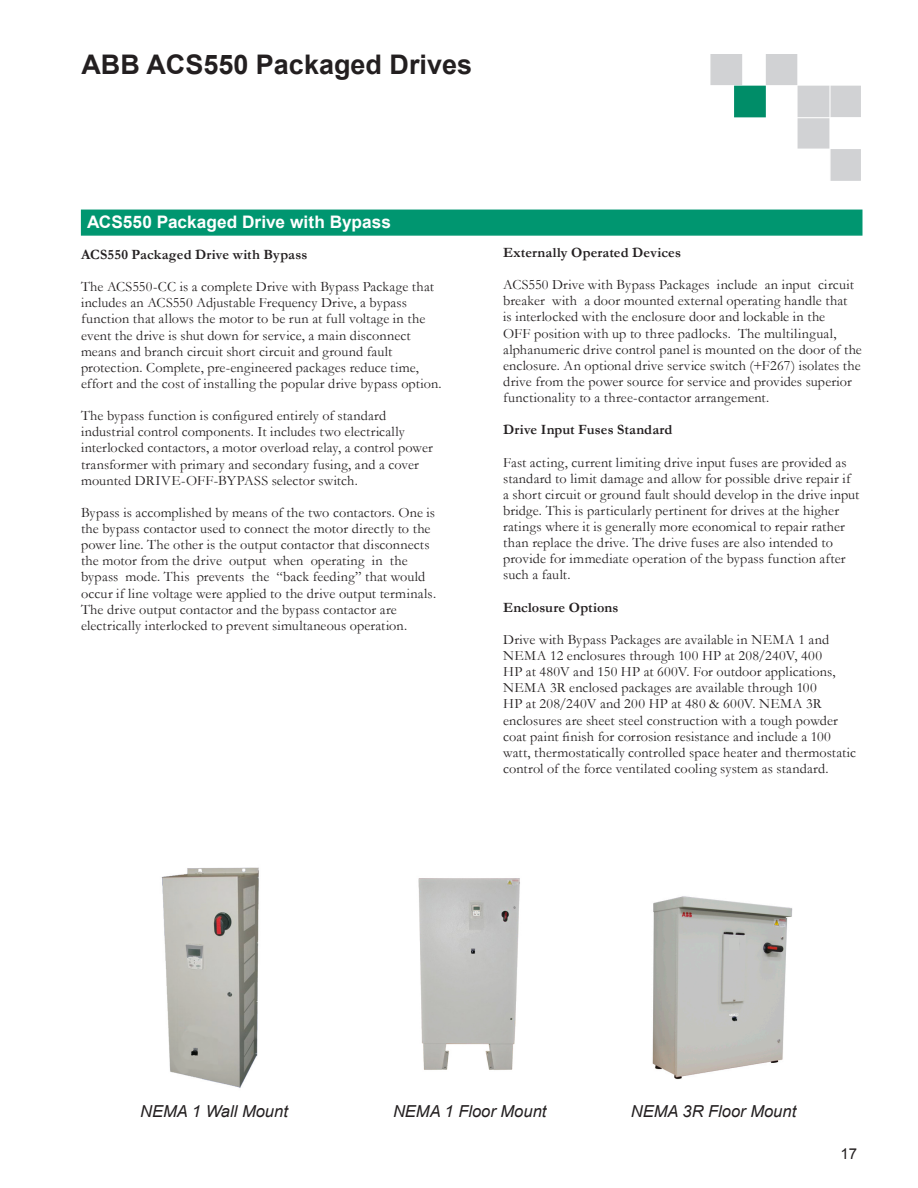
<style>
.page{position:relative;width:918px;height:1188px;background:#fff}
.page>*{position:absolute;margin:0;border:0;box-sizing:border-box;transform-origin:0 0}
.Headline_1_-_Helv_65{font:700 27px "Arial";color:#231f20}
.Heading__2{font:700 17.25px "Arial";letter-spacing:.005em;color:#fff}
.t1{font:italic 16.5px "Arial";color:#231f20}
.t2{font:15px "Arial";color:#231f20}
.Heading__2-2{font:14.25px/16.2px "Garamond";letter-spacing:.01em;color:#231f20}
.Heading__2-3{font:700 14.25px "Garamond";letter-spacing:.01em;color:#231f20}
</style>
<div class="page">
<div style="left:710px;top:54px;width:32px;height:31px;background:#d1d2d4;border:1px solid #d1d2d4"></div>
<div style="left:734px;top:86px;width:32px;height:31px;background:#008d68;border:1px solid #008d68"></div>
<div style="left:766px;top:54px;width:31px;height:31px;background:#d1d2d4"></div>
<div style="left:798px;top:86px;width:31px;height:31px;background:#d1d2d4"></div>
<div style="left:829px;top:86px;width:32px;height:31px;background:#d1d2d4;border:1px solid #d1d2d4"></div>
<div style="left:798px;top:117px;width:32px;height:32px;background:#d1d2d4;border:1px solid #d1d2d4"></div>
<div style="left:830px;top:149px;width:31px;height:32px;background:#d1d2d4"></div>
<hr style="left:830px;top:82px;width:1px;height:100px;background:#fff">
<hr style="left:794px;top:117px;width:70px;height:1px;background:#fff">
<div style="left:81px;top:210px;width:781px;height:26px;background:#009670;border:2px solid #009670"></div>
<img style="left:161px;top:867px;width:98px;height:221px">
<img style="left:418px;top:878px;width:102px;height:192px">
<img style="left:652px;top:896px;width:141px;height:184px">
<div style="left:730px;top:938px;width:9px;height:12px;background:#c6c8c5"></div>
<p class="Headline_1_-_Helv_65" style="left:81px;top:46px;width:392px">ABB ACS550 Packaged Drives</p>
<p class="Heading__2" style="left:87px;top:211px;width:306px">ACS550 Packaged Drive with Bypass</p>
<p class="Heading__2-3" style="left:81px;top:245px;width:228px">ACS550 Packaged Drive with Bypass</p>
<p class="Heading__2-2" style="left:81px;top:278px;width:354px">The ACS550-CC is a complete Drive with Bypass Package that</p>
<p class="Heading__2-2" style="left:81px;top:294px;width:362px">includes an ACS550 Adjustable Frequency Drive, a bypass function that allows the motor to be run at full voltage in the event the drive is shut down for service, a main disconnect means and branch circuit short circuit and ground fault protection. Complete, pre-engineered packages reduce time, effort and the cost of installing the popular drive bypass option.</p>
<p class="Heading__2-2" style="left:81px;top:407px;width:353px">The bypass function is configured entirely of standard industrial control components. It includes two electrically interlocked contactors, a motor overload relay, a control power transformer with primary and secondary fusing, and a cover mounted DRIVE-OFF-BYPASS selector switch.</p>
<p class="Heading__2-2" style="left:81px;top:504px;width:357px">Bypass is accomplished by means of the two contactors. One is the bypass contactor used to connect the motor directly to the power line. The other is the output contactor that disconnects the motor from the drive output when operating in the bypass mode. This prevents the “back feeding” that would occur if line voltage were applied to the drive output terminals.<br>The drive output contactor and the bypass contactor are electrically interlocked to prevent simultaneous operation.</p>
<p class="Heading__2-3" style="left:503px;top:243px;width:179px">Externally Operated Devices</p>
<p class="Heading__2-2" style="left:503px;top:276px;width:360px">ACS550 Drive with Bypass Packages include an input circuit breaker with a door mounted external operating handle that<br>is interlocked with the enclosure door and lockable in the<br>OFF position with up to three padlocks. The multilingual, alphanumeric drive control panel is mounted on the door of the enclosure. An optional drive service switch (+F267) isolates the drive from the power source for service and provides superior functionality to a three-contactor arrangement.</p>
<p class="Heading__2-3" style="left:503px;top:420px;width:171px">Drive Input Fuses Standard</p>
<p class="Heading__2-2" style="left:503px;top:454px;width:358px">Fast acting, current limiting drive input fuses are provided as standard to limit damage and allow for possible drive repair if a short circuit or ground fault should develop in the drive input bridge. This is particularly pertinent for drives at the higher ratings where it is generally more economical to repair rather than replace the drive. The drive fuses are also intended to provide for immediate operation of the bypass function after such a fault.</p>
<p class="Heading__2-3" style="left:503px;top:597px;width:117px">Enclosure Options</p>
<p class="Heading__2-2" style="left:503px;top:631px;width:355px">Drive with Bypass Packages are available in NEMA 1 and NEMA 12 enclosures through 100 HP at 208/240V, 400<br>HP at 480V and 150 HP at 600V. For outdoor applications, NEMA 3R enclosed packages are available through 100<br>HP at 208/240V and 200 HP at 480 &amp; 600V. NEMA 3R enclosures are sheet steel construction with a tough powder coat paint finish for corrosion resistance and include a 100 watt, thermostatically controlled space heater and thermostatic control of the force ventilated cooling system as standard.</p>
<p class="t1" style="left:140px;top:1100px;width:149px">NEMA 1 Wall Mount</p>
<p class="t1" style="left:393px;top:1100px;width:155px">NEMA 1 Floor Mount</p>
<p class="t1" style="left:631px;top:1100px;width:167px">NEMA 3R Floor Mount</p>
<p class="t2" style="left:841px;top:1144px;width:18px">17</p>
</div>
